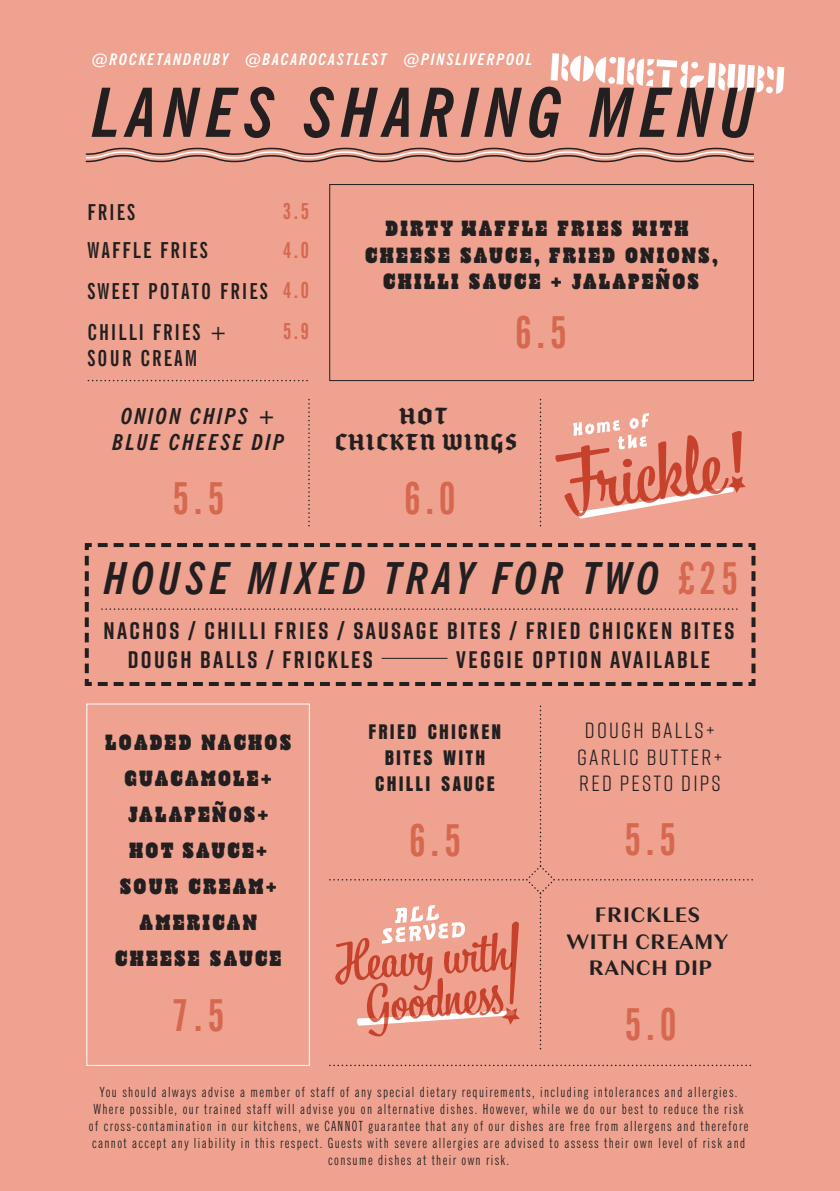
<style>
.page{position:relative;width:840px;height:1191px;background:#fff}
.page>*{position:absolute;margin:0;border:0;box-sizing:border-box;transform-origin:0 0}
.t1{font:italic 700 condensed 67.8px "News Gothic BT";letter-spacing:.1em;color:#231f20}
.t2{font:italic 700 condensed 44px/80px "News Gothic BT";letter-spacing:.1em;color:#231f20}
.t3{font:700 extra-condensed 44px "News Gothic BT";color:#d66850}
.t4{font:700 24px/28.8px "Rift";letter-spacing:.1em;color:#231f20}
.t5{font:22px/36px "Cowboyslang";letter-spacing:.1em;color:#231f20;text-align:center}
.t6{font:700 extra-condensed 22px/40.8px "News Gothic BT";letter-spacing:.1em;color:#231f20;text-align:justify}
.t7{font:22px/26.4px "Rift";letter-spacing:.1em;color:#231f20;text-align:center}
.t8{font:22px/26.4px "Anzeigen Gro";letter-spacing:.1em;color:#231f20;text-align:center}
.t9{font:700 22px/26.4px "Granville";color:#231f20;text-align:center}
.t10{font:italic 700 condensed 22px/26.4px "News Gothic BT";letter-spacing:.1em;color:#231f20;text-align:center}
.t11{font:700 condensed 22px/26.4px "Brokenscript OT";letter-spacing:.1em;color:#231f20;text-align:center}
.t12{font:700 extra-condensed 22px "News Gothic BT";color:#d66850}
.t13{font:italic 700 condensed 16px "News Gothic BT";letter-spacing:.1em;color:#fff}
.t14{font:extra-condensed 14px/16.8px "News Gothic BT";letter-spacing:.1em;color:#231f20;text-align:center}
.s1{color:#d66850}
.s2{font-style:normal;font-stretch:extra-condensed;color:#d66850}
</style>
<div class="page">
<div style="left:0;top:0;width:839px;height:1191px;background:#eea28f"></div>
<svg style="left:85px;top:147px;width:669px;height:16px"></svg>
<svg style="left:84px;top:543px;width:672px;height:143px"></svg>
<hr style="left:381px;top:658px;width:66px;height:1px;background:#231f20">
<div style="left:329px;top:184px;width:424px;height:197px;border:1px solid #231f20"></div>
<svg style="left:555px;top:413px;width:190px;height:106px"></svg>
<svg style="left:88px;top:380px;width:220px;height:1px"></svg>
<svg style="left:308px;top:399px;width:1px;height:128px"></svg>
<svg style="left:539px;top:399px;width:2px;height:128px"></svg>
<div style="left:86px;top:703px;width:224px;height:363px;border:1px solid #fff"></div>
<svg style="left:329px;top:1064px;width:421px;height:2px"></svg>
<svg style="left:550px;top:53px;width:56px;height:30px"></svg>
<div style="left:609px;top:57px;width:7px;height:7px;background:#fff;border-radius:50%"></div>
<div style="left:608px;top:77px;width:6px;height:7px;background:#fff;border-radius:50%"></div>
<svg style="left:616px;top:57px;width:167px;height:37px"></svg>
<svg style="left:329px;top:706px;width:423px;height:344px"></svg>
<p class="t13" style="left:92px;top:49px;width:441px">@ROCKETANDRUBY @BACAROCASTLEST @PINSLIVERPOOL</p>
<h1 class="t1" style="left:92px;top:71px;width:663px">LANES SHARING MENU</h1>
<h3 class="t6" style="left:87px;top:191px;width:49px">FRIES</h3>
<h3 class="t12" style="left:283px;top:198px;width:28px">3.5</h3>
<h3 class="t6" style="left:87px;top:230px;width:223px;text-indent:195px"><span class="s1">4.0<br></span>SWEET POTATO FRIES <span class="s1">4.0<br></span>CHILLI FRIES +</h3>
<h3 class="t6" style="left:87px;top:337px;width:111px">SOUR CREAM</h3>
<h3 class="t6" style="left:87px;top:230px;width:122px">WAFFLE FRIES</h3>
<h3 class="t12" style="left:283px;top:318px;width:28px">5.9</h3>
<h3 class="t5" style="left:365px;top:215px;width:354px;line-height:26.4px">DIRTY WAFFLE FRIES WITH<br>CHEESE SAUCE, FRIED ONIONS,<br>CHILLI SAUCE + JALAPEÑOS</h3>
<h2 class="t3" style="left:514px;top:306px;width:54px">6.5</h2>
<h3 class="t11" style="left:335px;top:402px;width:183px">HOT<br>CHICKEN WINGS</h3>
<h2 class="t3" style="left:403px;top:472px;width:54px">6.0</h2>
<h3 class="t10" style="left:112px;top:402px;width:173px">ONION CHIPS +<br>BLUE CHEESE DIP</h3>
<h2 class="t2" style="left:104px;top:458px;width:635px;text-indent:68px"><span class="s2">5.5<br></span>HOUSE MIXED TRAY FOR TWO <span class="s2">£25</span></h2>
<h3 class="t4" style="left:128px;top:616px;width:608px;text-indent:-24px">NACHOS / CHILLI FRIES / SAUSAGE BITES / FRIED CHICKEN BITES<br>DOUGH BALLS / FRICKLES</h3>
<h3 class="t4" style="left:456px;top:645px;width:255px">VEGGIE OPTION AVAILABLE</h3>
<h3 class="t5" style="left:105px;top:724px;width:187px">LOADED NACHOS<br>GUACAMOLE+<br>JALAPEÑOS+<br>HOT SAUCE+<br>SOUR CREAM+<br>AMERICAN<br>CHEESE SAUCE</h3>
<h2 class="t3" style="left:172px;top:989px;width:54px">7.5</h2>
<h3 class="t8" style="left:368px;top:718px;width:134px">FRIED CHICKEN<br>BITES WITH<br>CHILLI SAUCE</h3>
<h2 class="t3" style="left:408px;top:813px;width:54px">6.5</h2>
<h3 class="t7" style="left:577px;top:716px;width:147px">DOUGH BALLS+<br>GARLIC BUTTER+<br>RED PESTO DIPS</h3>
<h2 class="t3" style="left:623px;top:812px;width:54px">5.5</h2>
<h3 class="t9" style="left:566px;top:901px;width:164px">FRICKLES<br>WITH CREAMY<br>RANCH DIP</h3>
<h2 class="t3" style="left:624px;top:998px;width:54px">5.0</h2>
<p class="t14" style="left:89px;top:1083px;width:660px">You should always advise a member of staff of any special dietary requirements, including intolerances and allergies.<br>Where possible, our trained staff will advise you on alternative dishes. However, while we do our best to reduce the risk of cross-contamination in our kitchens, we CANNOT guarantee that any of our dishes are free from allergens and therefore cannot accept any liability in this respect. Guests with severe allergies are advised to assess their own level of risk and consume dishes at their own risk.</p>
</div>
